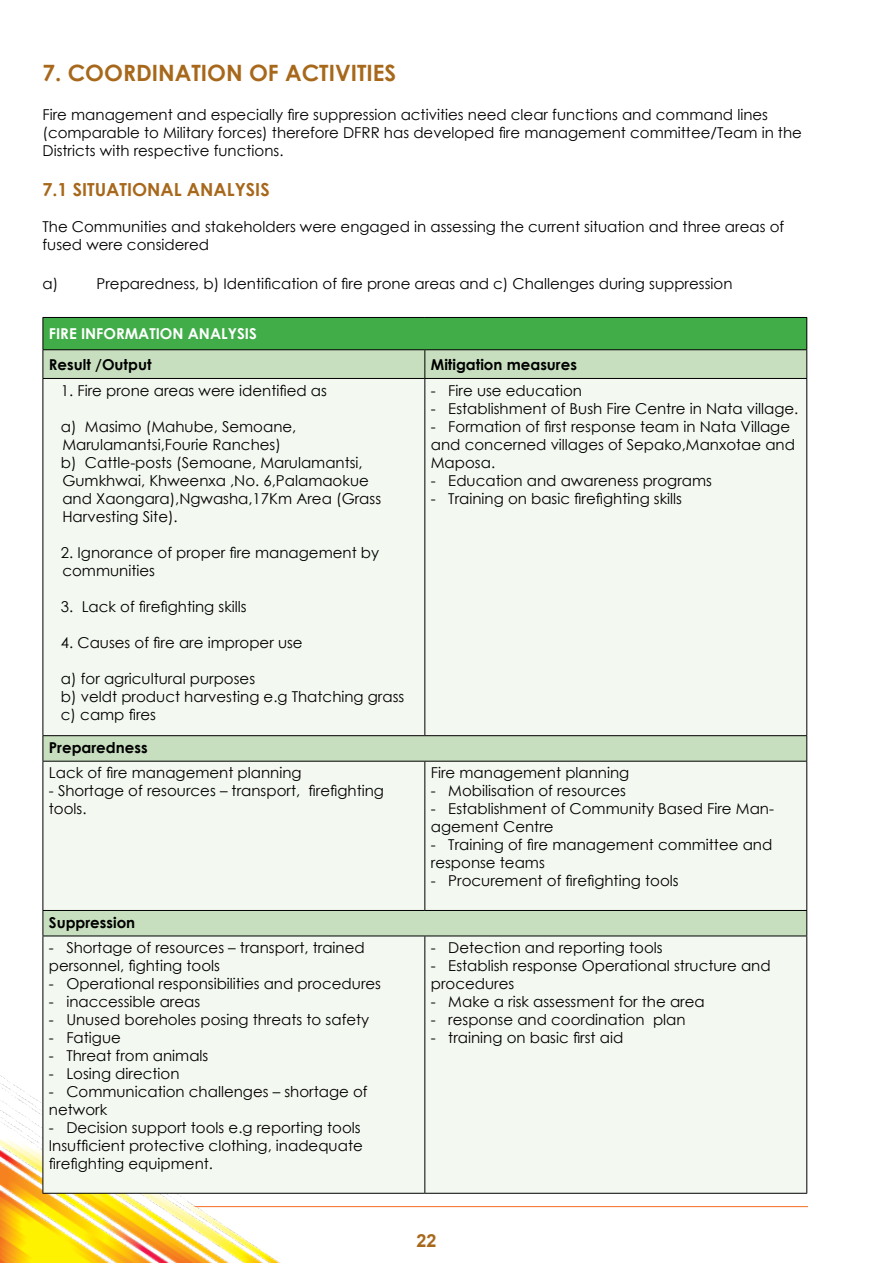
<style>
.page{position:relative;width:893px;height:1263px;background:#fff}
.page>*{position:absolute;margin:0;border:0;box-sizing:border-box;transform-origin:0 0}
.t1{font:700 22.5px "Century Gothic";color:#a7681b}
.t2{font:700 18px "Century Gothic";color:#a7681b}
.t3{font:700 18px "Arial";color:#a7681b}
.t4{font:15px/18px "Century Gothic";color:#000}
.t5{font:700 15px "Century Gothic";color:#000}
.t6{font:700 15px "Century Gothic";color:#fff}
</style>
<div class="page">
<hr style="left:192px;top:1206px;width:616px;height:1px;background:#f47c3b">
<img style="left:0;top:1067px;width:314px;height:196px">
<div style="left:43px;top:317px;width:764px;height:33px;background:#41ad49"></div>
<div style="left:44px;top:350px;width:762px;height:28px;background:#c7dfbf"></div>
<div style="left:44px;top:379px;width:762px;height:814px;background:#f3f8f1"></div>
<hr style="left:43px;top:317px;width:382px;height:1px;background:#000">
<hr style="left:43px;top:318px;width:1px;height:31px;background:#000">
<hr style="left:425px;top:317px;width:382px;height:1px;background:#000">
<hr style="left:806px;top:318px;width:1px;height:31px;background:#000">
<hr style="left:43px;top:349px;width:382px;height:1px;background:#000">
<svg style="left:43px;top:350px;width:1px;height:28px"></svg>
<hr style="left:425px;top:349px;width:382px;height:1px;background:#000">
<svg style="left:424px;top:350px;width:1px;height:28px"></svg>
<svg style="left:806px;top:350px;width:1px;height:28px"></svg>
<hr style="left:43px;top:378px;width:382px;height:1px;background:#000">
<hr style="left:43px;top:379px;width:1px;height:356px;background:#000">
<hr style="left:425px;top:378px;width:382px;height:1px;background:#000">
<hr style="left:424px;top:379px;width:1px;height:356px;background:#000">
<hr style="left:806px;top:379px;width:1px;height:356px;background:#000">
<hr style="left:43px;top:735px;width:382px;height:1px;background:#000">
<svg style="left:43px;top:736px;width:1px;height:25px"></svg>
<hr style="left:425px;top:735px;width:382px;height:1px;background:#000">
<svg style="left:806px;top:736px;width:1px;height:25px"></svg>
<hr style="left:43px;top:761px;width:382px;height:1px;background:#000">
<hr style="left:43px;top:761px;width:1px;height:149px;background:#000">
<hr style="left:425px;top:761px;width:382px;height:1px;background:#000">
<hr style="left:424px;top:761px;width:1px;height:149px;background:#000">
<hr style="left:806px;top:761px;width:1px;height:149px;background:#000">
<hr style="left:43px;top:910px;width:382px;height:1px;background:#000">
<svg style="left:43px;top:911px;width:1px;height:24px"></svg>
<hr style="left:425px;top:910px;width:382px;height:1px;background:#000">
<svg style="left:806px;top:911px;width:1px;height:24px"></svg>
<hr style="left:43px;top:935px;width:382px;height:1px;background:#000">
<hr style="left:43px;top:936px;width:1px;height:257px;background:#000">
<hr style="left:425px;top:935px;width:382px;height:1px;background:#000">
<hr style="left:424px;top:936px;width:1px;height:257px;background:#000">
<hr style="left:806px;top:936px;width:1px;height:257px;background:#000">
<hr style="left:43px;top:1193px;width:382px;height:1px;background:#000">
<hr style="left:425px;top:1193px;width:382px;height:1px;background:#000">
<h1 class="t1" style="left:43px;top:55px;width:355px">7. COORDINATION OF ACTIVITIES</h1>
<p class="t4" style="left:43px;top:106px;width:761px">Fire management and especially fire suppression activities need clear functions and command lines (comparable to Military forces) therefore DFRR has developed fire management committee/Team in the<br>Districts with respective functions.</p>
<p class="t2" style="left:43px;top:176px;width:229px">7.1 SITUATIONAL ANALYSIS</p>
<p class="t4" style="left:43px;top:217px;width:743px">The Communities and stakeholders were engaged in assessing the current situation and three areas of fused were considered</p>
<p class="t4" style="left:43px;top:275px;width:17px">a)</p>
<p class="t4" style="left:97px;top:275px;width:637px">Preparedness, b) Identification of fire prone areas and c) Challenges during suppression</p>
<p class="t6" style="left:49px;top:322px;width:209px">FIRE INFORMATION ANALYSIS</p>
<p class="t5" style="left:49px;top:353px;width:104px">Result /Output</p>
<p class="t5" style="left:431px;top:353px;width:148px">Mitigation measures</p>
<p class="t4" style="left:61px;top:381px;width:268px">1. Fire prone areas were identified as</p>
<p class="t4" style="left:61px;top:417px;width:322px">a) Masimo (Mahube, Semoane, Marulamantsi,Fourie Ranches)<br>b) Cattle-posts (Semoane, Marulamantsi, Gumkhwai, Khweenxa ,No. 6,Palamaokue and Xaongara),Ngwasha,17Km Area (Grass Harvesting Site).</p>
<p class="t4" style="left:61px;top:543px;width:320px">2. Ignorance of proper fire management by communities</p>
<p class="t4" style="left:61px;top:597px;width:187px">3. Lack of firefighting skills</p>
<p class="t4" style="left:61px;top:633px;width:243px">4. Causes of fire are improper use</p>
<p class="t4" style="left:61px;top:669px;width:345px">a) for agricultural purposes<br>b) veldt product harvesting e.g Thatching grass c) camp fires</p>
<p class="t4" style="left:431px;top:381px;width:153px">- Fire use education</p>
<p class="t4" style="left:431px;top:399px;width:369px">- Establishment of Bush Fire Centre in Nata village.</p>
<p class="t4" style="left:431px;top:417px;width:366px">- Formation of first response team in Nata Village and concerned villages of Sepako,Manxotae and<br>Maposa.</p>
<p class="t4" style="left:431px;top:471px;width:283px">- Education and awareness programs</p>
<p class="t4" style="left:431px;top:489px;width:253px">- Training on basic firefighting skills</p>
<p class="t5" style="left:49px;top:736px;width:100px">Preparedness</p>
<p class="t4" style="left:49px;top:764px;width:254px">Lack of fire management planning</p>
<p class="t4" style="left:49px;top:782px;width:337px">- Shortage of resources – transport, firefighting tools.</p>
<p class="t5" style="left:49px;top:911px;width:88px">Suppression</p>
<p class="t4" style="left:49px;top:938px;width:317px">- Shortage of resources – transport, trained personnel, fighting tools</p>
<p class="t4" style="left:49px;top:974px;width:334px">- Operational responsibilities and procedures</p>
<p class="t4" style="left:49px;top:992px;width:153px">- inaccessible areas</p>
<p class="t4" style="left:49px;top:1010px;width:322px">- Unused boreholes posing threats to safety</p>
<p class="t4" style="left:49px;top:1028px;width:74px">- Fatigue</p>
<p class="t4" style="left:49px;top:1046px;width:161px">- Threat from animals</p>
<p class="t4" style="left:49px;top:1064px;width:132px">- Losing direction</p>
<p class="t4" style="left:49px;top:1082px;width:320px">- Communication challenges – shortage of network</p>
<p class="t4" style="left:49px;top:1118px;width:315px">- Decision support tools e.g reporting tools<br>Insufficient protective clothing, inadequate firefighting equipment.</p>
<p class="t4" style="left:431px;top:764px;width:200px">Fire management planning</p>
<p class="t4" style="left:431px;top:782px;width:197px">- Mobilisation of resources</p>
<p class="t4" style="left:431px;top:800px;width:345px">- Establishment of Community Based Fire Man&shy;agement Centre</p>
<p class="t4" style="left:431px;top:836px;width:343px">- Training of fire management committee and response teams</p>
<p class="t4" style="left:431px;top:872px;width:249px">- Procurement of firefighting tools</p>
<p class="t4" style="left:431px;top:938px;width:233px">- Detection and reporting tools</p>
<p class="t4" style="left:431px;top:956px;width:341px">- Establish response Operational structure and procedures</p>
<p class="t4" style="left:431px;top:992px;width:275px">- Make a risk assessment for the area</p>
<p class="t4" style="left:431px;top:1010px;width:256px">- response and coordination plan</p>
<p class="t4" style="left:431px;top:1028px;width:194px">- training on basic first aid</p>
<p class="t3" style="left:416px;top:1228px;width:22px">22</p>
</div>
